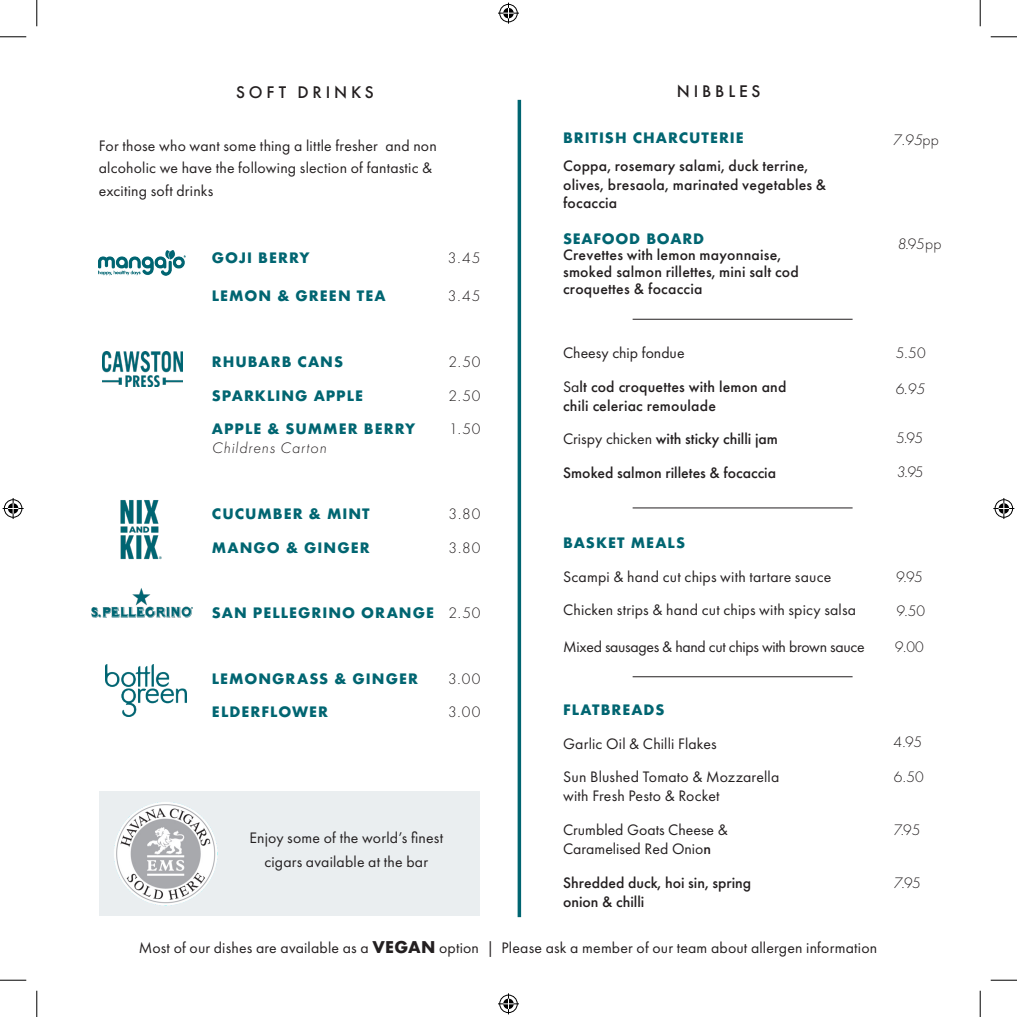
<style>
.page{position:relative;width:1017px;height:1017px;background:#fff}
.page>*{position:absolute;margin:0;border:0;box-sizing:border-box;transform-origin:0 0}
.t1{font:500 17.5px "Futura PT";letter-spacing:.22em;color:#231f20}
.t2{font:15.75px/33.8px "Futura PT";letter-spacing:.01em;color:#231f20}
.t3{font:500 15.75px/18.6px "Futura PT";letter-spacing:.015em;color:#231f20}
.t4{font:300 15.75px/33.8px "Futura PT";letter-spacing:.01em;color:#231f20}
.t5{font:15.75px "Futura PT";letter-spacing:-.02em;color:#231f20}
.t6{font:italic 300 15.75px "Futura PT";letter-spacing:.06em;color:#231f20}
.t7{font:700 14px "Futura";letter-spacing:.07em;color:#006571}
.t8{font:700 14px "Futura";letter-spacing:.05em;color:#006571}
.s1{font-family:"Futura PT";font-weight:300;font-size:15.75px;color:#231f20}
.s2{font-weight:400}
.s3{font-style:normal}
.s4{font-style:italic}
.s5{font-family:"Futura";font-weight:700}
</style>
<div class="page">
<div style="left:100px;top:791px;width:379px;height:124px;background:#eaeef0"></div>
<svg style="left:517px;top:100px;width:4px;height:816px;background:#267c86"></svg>
<img style="left:99px;top:250px;width:87px;height:26px">
<img style="left:102px;top:351px;width:80px;height:36px">
<img style="left:91px;top:588px;width:102px;height:30px">
<img style="left:105px;top:664px;width:82px;height:52px">
<img style="left:120px;top:500px;width:42px;height:60px">
<img style="left:114px;top:802px;width:104px;height:103px">
<svg style="left:0;top:36px;width:26px;height:1px"></svg>
<svg style="left:990px;top:36px;width:26px;height:1px"></svg>
<svg style="left:0;top:979px;width:26px;height:1px"></svg>
<svg style="left:990px;top:979px;width:26px;height:1px"></svg>
<svg style="left:36px;top:0;width:1px;height:26px"></svg>
<svg style="left:36px;top:990px;width:1px;height:26px"></svg>
<svg style="left:979px;top:0;width:1px;height:26px"></svg>
<svg style="left:979px;top:990px;width:1px;height:26px"></svg>
<svg style="left:498px;top:3px;width:21px;height:21px"></svg>
<svg style="left:498px;top:993px;width:21px;height:20px"></svg>
<svg style="left:3px;top:498px;width:21px;height:21px"></svg>
<svg style="left:993px;top:498px;width:20px;height:21px"></svg>
<hr style="left:632px;top:319px;width:220px;height:1px;background:#231f20">
<hr style="left:632px;top:507px;width:220px;height:1px;background:#231f20">
<hr style="left:632px;top:676px;width:220px;height:1px;background:#231f20">
<p class="t1" style="left:236px;top:82px;width:139px">SOFT DRINKS</p>
<p class="t2" style="left:99px;top:134px;width:339px;line-height:22.8px">For those who want some thing a little fresher and non alcoholic we have the following slection of fantastic &amp; exciting soft drinks</p>
<p class="t7" style="left:212px;top:248px;width:99px">GOJI BERRY</p>
<p class="t4" style="left:448px;top:241px;width:34px">3.45</p>
<p class="t7" style="left:212px;top:286px;width:175px">LEMON &amp; GREEN TEA</p>
<p class="t4" style="left:448px;top:279px;width:34px">3.45</p>
<p class="t7" style="left:212px;top:351px;width:133px">RHUBARB CANS</p>
<p class="t4" style="left:448px;top:344px;width:34px">2.50</p>
<p class="t7" style="left:212px;top:385px;width:153px">SPARKLING APPLE</p>
<p class="t4" style="left:448px;top:378px;width:34px">2.50</p>
<p class="t7" style="left:212px;top:419px;width:205px">APPLE &amp; SUMMER BERRY</p>
<p class="t4" style="left:449px;top:412px;width:33px">1.50</p>
<p class="t6" style="left:212px;top:439px;width:116px">Childrens Carton</p>
<p class="t7" style="left:212px;top:503px;width:159px">CUCUMBER &amp; MINT</p>
<p class="t4" style="left:448px;top:496px;width:34px">3.80</p>
<p class="t7" style="left:212px;top:537px;width:159px">MANGO &amp; GINGER</p>
<p class="t4" style="left:448px;top:530px;width:34px">3.80</p>
<p class="t7" style="left:212px;top:602px;width:270px">SAN PELLEGRINO ORANGE <span class="s1">2.50</span></p>
<p class="t7" style="left:212px;top:668px;width:207px">LEMONGRASS &amp; GINGER</p>
<p class="t4" style="left:448px;top:661px;width:34px">3.00</p>
<p class="t7" style="left:212px;top:701px;width:118px">ELDERFLOWER</p>
<p class="t4" style="left:448px;top:695px;width:34px">3.00</p>
<p class="t2" style="left:249px;top:820px;width:195px">Enjoy some of the world’s finest</p>
<p class="t2" style="left:264px;top:844px;width:165px">cigars available at the bar</p>
<p class="t1" style="left:676px;top:81px;width:85px">NIBBLES</p>
<p class="t7" style="left:563px;top:127px;width:182px">BRITISH CHARCUTERIE</p>
<p class="t3" style="left:563px;top:156px;width:264px">Coppa, rosemary salami, duck terrine, olives, bresaola, marinated vegetables &amp; focaccia</p>
<p class="t8" style="left:563px;top:228px;width:142px">SEAFOOD BOARD</p>
<p class="t3" style="left:563px;top:246px;width:237px;line-height:17.2px">Crevettes with lemon mayonnaise, smoked salmon rillettes, mini salt cod croquettes &amp; focaccia</p>
<p class="t3" style="left:563px;top:335px;width:225px;line-height:33.9px"><span class="s2">Cheesy chip fondue<br>Sa</span>lt cod croquettes with lemon and</p>
<p class="t3" style="left:563px;top:388px;width:216px;line-height:33.6px">chili celeriac remoulade<br><span class="s2">Crispy chicken</span> with sticky chilli jam<br>Smoked salmon rilletes &amp; focaccia</p>
<p class="t6" style="left:892px;top:131px;width:47px">7.95<span class="s3">pp</span></p>
<p class="t4" style="left:896px;top:227px;width:46px"><span class="s4">8.</span>95pp</p>
<p class="t4" style="left:895px;top:336px;width:31px">5.50</p>
<p class="t6" style="left:895px;top:379px;width:31px">6.95</p>
<p class="t4" style="left:895px;top:421px;width:29px">5.95</p>
<p class="t6" style="left:896px;top:462px;width:29px">3.9<span class="s3">5</span></p>
<p class="t7" style="left:563px;top:532px;width:123px">BASKET MEALS</p>
<p class="t2" style="left:563px;top:559px;width:294px">Scampi &amp; hand cut chips with tartare sauce<br>Chicken strips &amp; hand cut chips with spicy salsa</p>
<p class="t5" style="left:563px;top:637px;width:303px">Mixed sausages &amp; hand cut chips with brown sauce</p>
<p class="t4" style="left:893px;top:630px;width:31px"><span class="s4">9</span>.00</p>
<p class="t4" style="left:895px;top:559px;width:31px"><span class="s4">9</span>.95<br><span class="s4">9</span>.50</p>
<p class="t7" style="left:563px;top:699px;width:103px">FLATBREADS</p>
<p class="t2" style="left:563px;top:726px;width:217px">Garlic Oil &amp; Chilli Flakes<br>Sun Blushed Tomato &amp; Mozzarella</p>
<p class="t2" style="left:563px;top:778px;width:166px">with Fresh Pesto &amp; Rocket<br>Crumbled Goats Cheese &amp;</p>
<p class="t3" style="left:563px;top:831px;width:189px;line-height:33.8px"><span class="s2">Caramelised Red Onio</span>n<br>Shredded duck, hoi sin, spring</p>
<p class="t3" style="left:563px;top:892px;width:83px">onion &amp; chilli</p>
<p class="t4" style="left:893px;top:724px;width:30px">4.95</p>
<p class="t4" style="left:893px;top:760px;width:32px">6.50</p>
<p class="t4" style="left:893px;top:812px;width:28px">7.95</p>
<p class="t4" style="left:893px;top:865px;width:29px"><span class="s4">7</span>.95</p>
<p class="t2" style="left:139px;top:930px;width:739px">Most of our dishes are available as a <span class="s5">VEGAN</span> option | Please ask a member of our team about allergen information</p>
</div>
